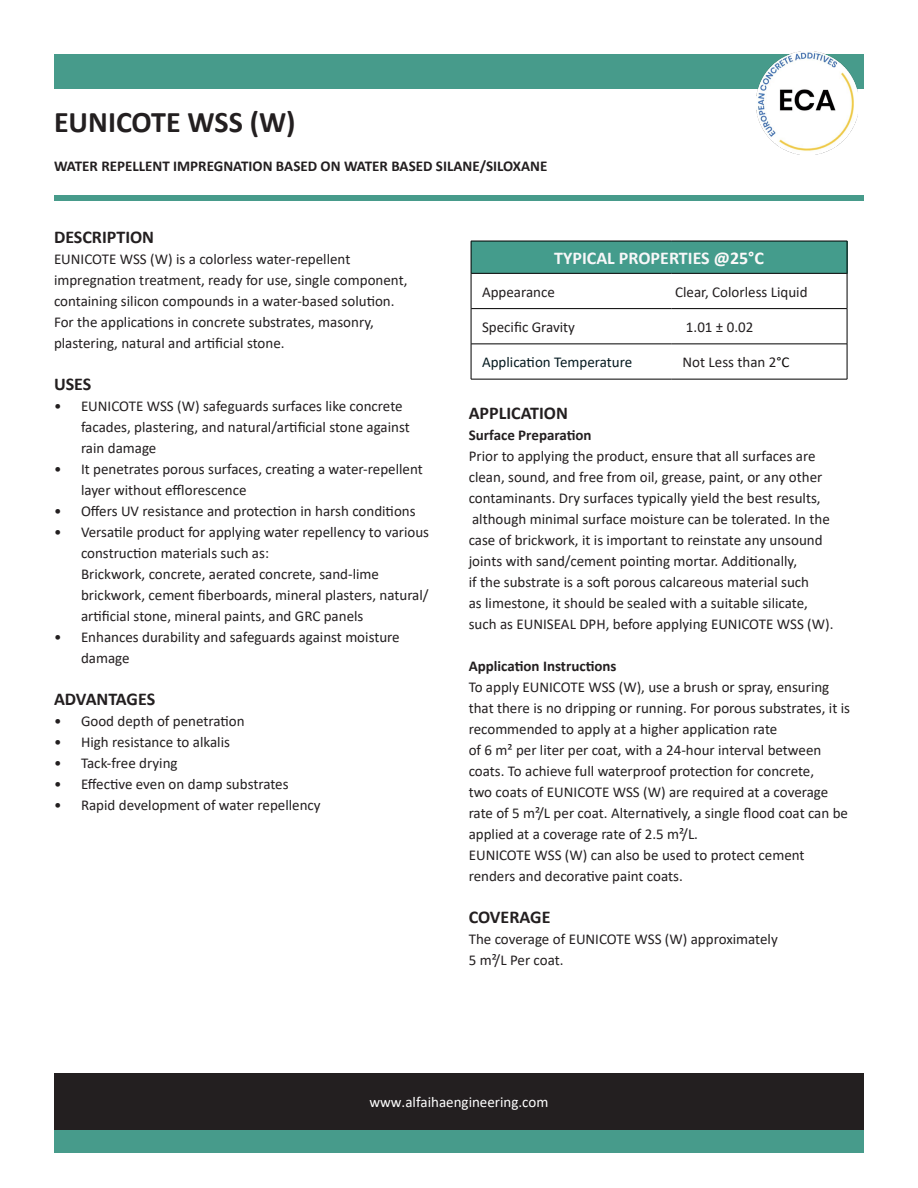
<style>
.page{position:relative;width:918px;height:1188px;background:#fff}
.page>*{position:absolute;margin:0;border:0;box-sizing:border-box;transform-origin:0 0}
.t1{font:700 30px "Calibri";color:#231f20}
.t2{font:700 18px "Calibri";color:#231f20}
.t3{font:700 18px "Calibri";color:#f7f7f8}
.Calibri{font:15px/21px "Calibri";color:#231f20}
.t4{font:700 15px "Calibri";color:#231f20}
.t5{font:15px "Calibri";color:#fff}
.Calibri-2{font:15px "Calibri";color:#061b21}
.s1{color:#fbf9f9}
.s2{color:#090706}
</style>
<div class="page">
<div style="left:54px;top:54px;width:810px;height:34px;background:#479b8b"></div>
<div style="left:54px;top:195px;width:810px;height:5px;background:#479b8b"></div>
<div style="left:54px;top:1130px;width:810px;height:23px;background:#479b8b"></div>
<img style="left:756px;top:52px;width:103px;height:102px">
<div style="left:54px;top:1073px;width:810px;height:57px;background:#231f20"></div>
<div style="left:471px;top:241px;width:376px;height:32px;background:#449c8c"></div>
<svg style="left:472px;top:274px;width:375px;height:105px"></svg>
<hr style="left:471px;top:241px;width:201px;height:1px;background:#000">
<hr style="left:672px;top:241px;width:175px;height:1px;background:#000">
<hr style="left:471px;top:273px;width:201px;height:1px;background:#000">
<hr style="left:672px;top:273px;width:175px;height:1px;background:#000">
<hr style="left:471px;top:308px;width:201px;height:1px;background:#000">
<hr style="left:672px;top:308px;width:175px;height:1px;background:#000">
<hr style="left:471px;top:344px;width:201px;height:1px;background:#000">
<hr style="left:672px;top:344px;width:175px;height:1px;background:#000">
<hr style="left:471px;top:379px;width:201px;height:1px;background:#000">
<hr style="left:672px;top:379px;width:175px;height:1px;background:#000">
<hr style="left:471px;top:241px;width:1px;height:32px;background:#000">
<hr style="left:847px;top:241px;width:1px;height:32px;background:#000">
<hr style="left:471px;top:273px;width:1px;height:36px;background:#000">
<hr style="left:847px;top:273px;width:1px;height:36px;background:#000">
<hr style="left:471px;top:309px;width:1px;height:35px;background:#000">
<hr style="left:847px;top:309px;width:1px;height:35px;background:#000">
<hr style="left:471px;top:344px;width:1px;height:35px;background:#000">
<hr style="left:847px;top:344px;width:1px;height:35px;background:#000">
<p class="t1" style="left:54px;top:100px;width:243px">EUNICOTE WSS (W)</p>
<p class="t4" style="left:54px;top:156px;width:495px">WATER REPELLENT IMPREGNATION BASED ON WATER BASED SILANE/SILOXANE</p>
<p class="t2" style="left:54px;top:224px;width:102px">DESCRIPTION</p>
<p class="Calibri" style="left:54px;top:248px;width:298px">EUNICOTE WSS (W) is a colorless water-repellent</p>
<p class="Calibri" style="left:54px;top:269px;width:355px">impregnation treatment, ready for use, single component, containing silicon compounds in a water-based solution.</p>
<p class="Calibri" style="left:54px;top:311px;width:321px">For the applications in concrete substrates, masonry,</p>
<p class="Calibri" style="left:54px;top:332px;width:232px">plastering, natural and artificial stone.</p>
<p class="t2" style="left:54px;top:371px;width:39px">USES</p>
<p class="Calibri" style="left:81px;top:395px;width:330px;text-indent:-27px">• EUNICOTE WSS (W) safeguards surfaces like concrete facades, plastering, and natural/artificial stone against rain damage</p>
<p class="Calibri" style="left:81px;top:458px;width:343px;text-indent:-27px">• It penetrates porous surfaces, creating a water-repellent layer without efflorescence</p>
<p class="Calibri" style="left:54px;top:500px;width:363px">• Offers UV resistance and protection in harsh conditions</p>
<p class="Calibri" style="left:81px;top:521px;width:350px;text-indent:-27px">• Versatile product for applying water repellency to various construction materials such as:<br>Brickwork, concrete, aerated concrete, sand-lime</p>
<p class="Calibri" style="left:81px;top:584px;width:349px">brickwork, cement fiberboards, mineral plasters, natural/</p>
<p class="Calibri" style="left:81px;top:605px;width:284px">artificial stone, mineral paints, and GRC panels</p>
<p class="Calibri" style="left:81px;top:626px;width:320px;text-indent:-27px">• Enhances durability and safeguards against moisture damage</p>
<p class="t2" style="left:54px;top:686px;width:103px">ADVANTAGES</p>
<p class="Calibri" style="left:54px;top:710px;width:192px">• Good depth of penetration</p>
<p class="Calibri" style="left:54px;top:731px;width:178px">• High resistance to alkalis</p>
<p class="Calibri" style="left:54px;top:752px;width:125px">• Tack-free drying</p>
<p class="Calibri" style="left:54px;top:773px;width:236px">• Effective even on damp substrates</p>
<p class="Calibri" style="left:54px;top:794px;width:268px">• Rapid development of water repellency</p>
<p class="t3" style="left:554px;top:245px;width:211px">TYPICAL PROPERTIES <span class="s1">@25°C</span></p>
<p class="Calibri" style="left:482px;top:281px;width:74px">Appearance</p>
<p class="Calibri" style="left:675px;top:281px;width:134px">Clear, Colorless Liquid</p>
<p class="Calibri" style="left:482px;top:316px;width:95px">Specific Gravity</p>
<p class="Calibri" style="left:686px;top:316px;width:69px">1.01 ± 0.02</p>
<p class="Calibri-2" style="left:482px;top:352px;width:152px">Application Temperature</p>
<p class="Calibri" style="left:683px;top:351px;width:108px">Not Less than 2<span class="s2">°C</span></p>
<p class="t2" style="left:469px;top:400px;width:101px">APPLICATION</p>
<p class="t4" style="left:469px;top:424px;width:124px">Surface Preparation</p>
<p class="Calibri" style="left:469px;top:445px;width:355px">Prior to applying the product, ensure that all surfaces are clean, sound, and free from oil, grease, paint, or any other</p>
<p class="Calibri" style="left:469px;top:487px;width:353px">contaminants. Dry surfaces typically yield the best results,</p>
<p class="Calibri" style="left:469px;top:508px;width:363px">although minimal surface moisture can be tolerated. In the case of brickwork, it is important to reinstate any unsound joints with sand/cement pointing mortar. Additionally,</p>
<p class="Calibri" style="left:469px;top:571px;width:342px">if the substrate is a soft porous calcareous material such</p>
<p class="Calibri" style="left:469px;top:592px;width:341px">as limestone, it should be sealed with a suitable silicate,</p>
<p class="Calibri" style="left:469px;top:613px;width:366px">such as EUNISEAL DPH, before applying EUNICOTE WSS (W).</p>
<p class="t4" style="left:469px;top:655px;width:149px">Application Instructions</p>
<p class="Calibri" style="left:469px;top:676px;width:383px">To apply EUNICOTE WSS (W), use a brush or spray, ensuring that there is no dripping or running. For porous substrates, it is recommended to apply at a higher application rate</p>
<p class="Calibri" style="left:469px;top:739px;width:354px">of 6 m² per liter per coat, with a 24-hour interval between coats. To achieve full waterproof protection for concrete,</p>
<p class="Calibri" style="left:469px;top:781px;width:381px">two coats of EUNICOTE WSS (W) are required at a coverage rate of 5 m²/L per coat. Alternatively, a single flood coat can be applied at a coverage rate of 2.5 m²/L.</p>
<p class="Calibri" style="left:469px;top:844px;width:337px">EUNICOTE WSS (W) can also be used to protect cement</p>
<p class="Calibri" style="left:469px;top:865px;width:216px">renders and decorative paint coats.</p>
<p class="t2" style="left:469px;top:904px;width:83px">COVERAGE</p>
<p class="Calibri" style="left:469px;top:928px;width:311px">The coverage of EUNICOTE WSS (W) approximately<br>5 m²/L Per coat.</p>
<p class="t5" style="left:369px;top:1092px;width:181px">www.alfaihaengineering.com</p>
</div>
